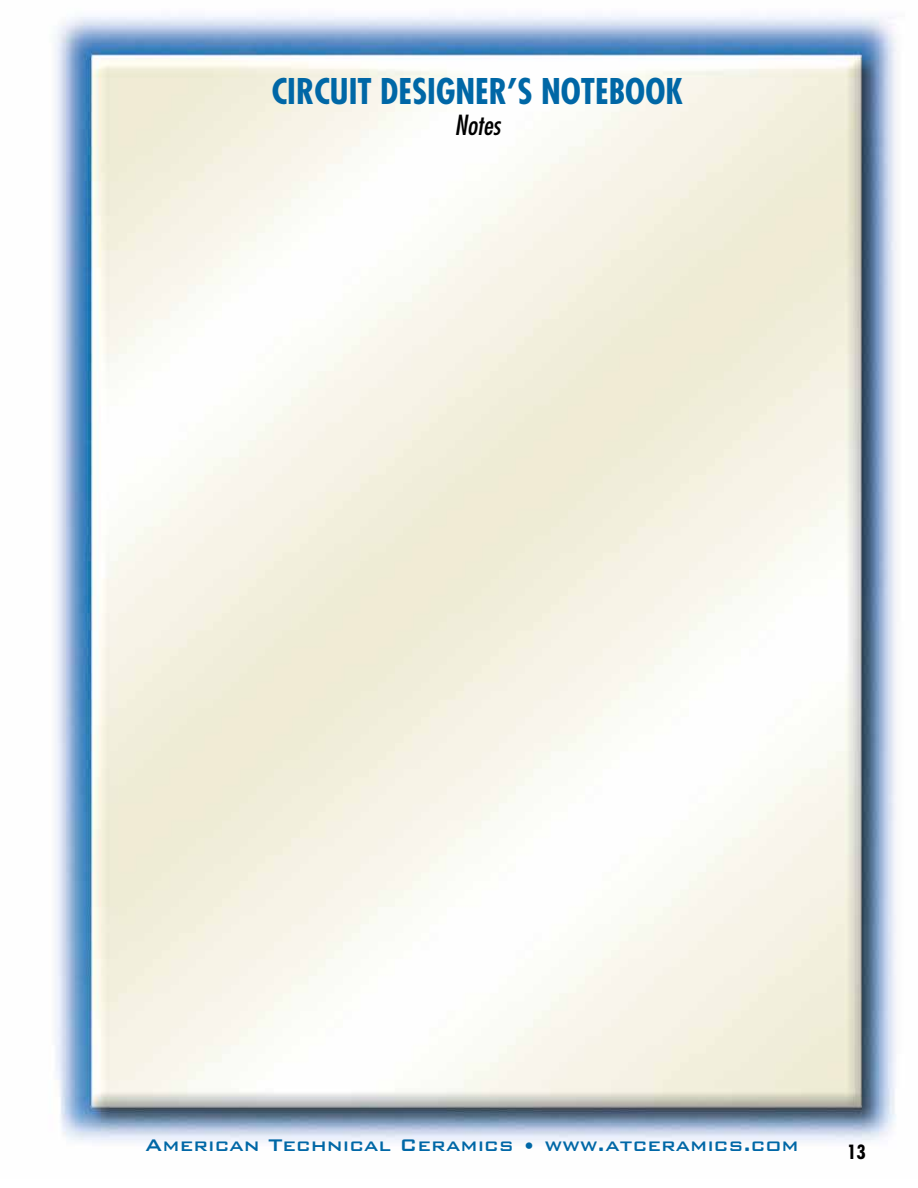
<style>
.page{position:relative;width:918px;height:1188px;background:#fff}
.page>*{position:absolute;margin:0;border:0;box-sizing:border-box;transform-origin:0 0}
.t1{font:700 condensed 34.5px "Futura Std";color:#0067a6}
.t2{font:italic condensed 27px "Futura Std";color:#000}
.t3{font:500 22.5px "Bank Gothic BT";color:#0067a6}
.t4{font:700 condensed 19.05px "Futura Std";color:#000}
</style>
<div class="page">
<img style="left:55px;top:15px;width:842px;height:1128px">
<h1 class="t1" style="left:272px;top:70px;width:413px">CIRCUIT DESIGNER S’ NOTEBOOK</h1>
<p class="t2" style="left:454px;top:109px;width:48px">Notes</p>
<p class="t3" style="left:145px;top:1133px;width:370px">American Technical Ceramics</p>
<p class="t3" style="left:522px;top:1136px;width:15px">•</p>
<p class="t3" style="left:544px;top:1133px;width:256px">www.atceramics.com</p>
<p class="t4" style="left:847px;top:1140px;width:20px">13</p>
</div>
